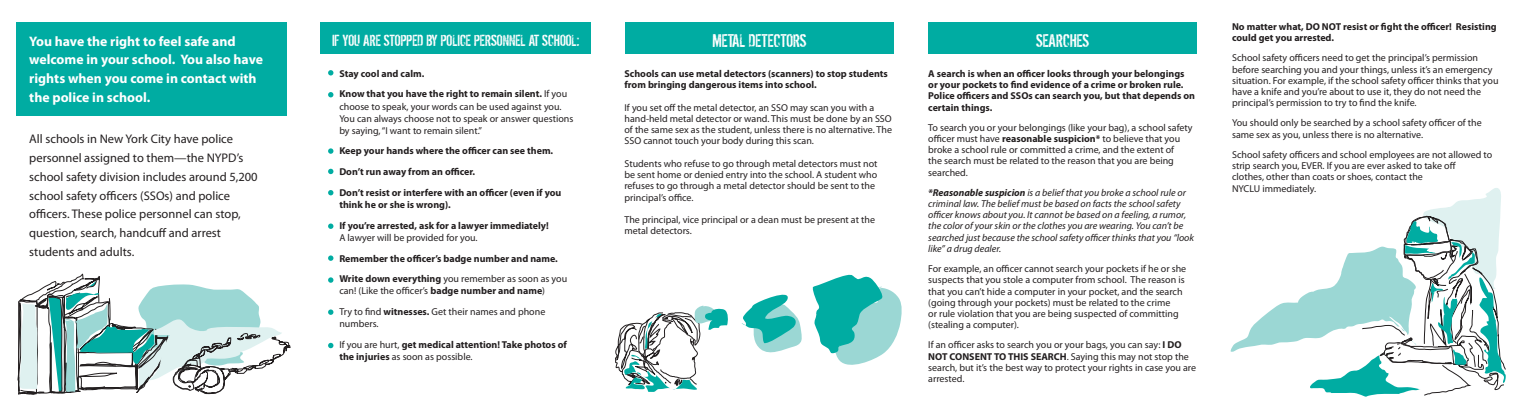
<style>
.page{position:relative;width:1519px;height:417px;background:#fff}
.page>*{position:absolute;margin:0;border:0;box-sizing:border-box;transform-origin:0 0}
.t1{font:20px "Dirty Ego";color:#fff}
.t2{font:17.5px "Dirty Ego";color:#fff}
.t3{font:700 13.75px/18.8px "Myriad Pro";color:#fff}
.t4{font:12.5px/18.8px "Myriad Pro";color:#231f20}
.t5{font:10px/11.2px "Myriad Pro";color:#231f20}
.t6{font:700 10px/11.2px "Myriad Pro";color:#231f20}
.t7{font:italic 10px/11.2px "Myriad Pro";color:#231f20}
.s1{font-weight:700}
.s2{font-weight:400}
</style>
<div class="page">
<div style="left:17px;top:22px;width:270px;height:94px;background:#00aca2"></div>
<div style="left:321px;top:22px;width:270px;height:32px;background:#00aca2"></div>
<svg style="left:1230px;top:188px;width:276px;height:208px"></svg>
<div style="left:625px;top:22px;width:269px;height:32px;background:#00aca2"></div>
<svg style="left:328px;top:70px;width:5px;height:5px"></svg>
<svg style="left:328px;top:92px;width:5px;height:5px"></svg>
<svg style="left:328px;top:148px;width:5px;height:6px"></svg>
<svg style="left:328px;top:168px;width:5px;height:6px"></svg>
<svg style="left:328px;top:190px;width:5px;height:5px"></svg>
<svg style="left:328px;top:223px;width:5px;height:6px"></svg>
<svg style="left:328px;top:255px;width:5px;height:5px"></svg>
<svg style="left:328px;top:277px;width:5px;height:5px"></svg>
<svg style="left:328px;top:309px;width:5px;height:5px"></svg>
<svg style="left:328px;top:342px;width:5px;height:6px"></svg>
<div style="left:928px;top:22px;width:269px;height:32px;background:#00aca2"></div>
<svg style="left:17px;top:273px;width:273px;height:122px"></svg>
<svg style="left:741px;top:294px;width:61px;height:59px"></svg>
<svg style="left:813px;top:274px;width:89px;height:91px"></svg>
<svg style="left:615px;top:305px;width:113px;height:87px"></svg>
<p class="t3" style="left:29px;top:31px;width:235px">You have the right to feel safe and welcome in your school. You also have rights when you come in contact with the police in school.</p>
<p class="t4" style="left:29px;top:129px;width:230px">All schools in New York City have police personnel assigned to them—the NYPD’s school safety division includes around 5,200 school safety officers (SSOs) and police officers. These police personnel can stop, question, search, handcuff and arrest</p>
<p class="t4" style="left:29px;top:242px;width:107px">students and adults.</p>
<p class="t2" style="left:332px;top:31px;width:249px">IF YOU ARE STOPPED BY POLICE PERSONNEL AT SCHOOL:</p>
<p class="t6" style="left:339px;top:67px;width:87px">Stay cool and calm.</p>
<p class="t5" style="left:339px;top:88px;width:236px;line-height:12px"><span class="s1">Know that you have the right to remain silent.</span> If you choose to speak, your words can be used against you.<br>You can always choose not to speak or answer questions by saying, “I want to remain silent.”</p>
<p class="t6" style="left:339px;top:145px;width:215px">Keep your hands where the officer can see them.</p>
<p class="t6" style="left:339px;top:165px;width:137px">Don’t run away from an officer.</p>
<p class="t6" style="left:339px;top:186px;width:224px;line-height:12px">Don’t resist or interfere with an officer (even if you think he or she is wrong).</p>
<p class="t6" style="left:339px;top:219px;width:211px">If you’re arrested, ask for a lawyer immediately!</p>
<p class="t5" style="left:339px;top:231px;width:140px">A lawyer will be provided for you.</p>
<p class="t6" style="left:339px;top:252px;width:220px">Remember the officer’s badge number and name.</p>
<p class="t5" style="left:339px;top:272px;width:229px;line-height:12px"><span class="s1">Write down everything</span> you remember as soon as you can! (Like the officer’s <span class="s1">badge number and name</span>)</p>
<p class="t5" style="left:339px;top:305px;width:207px;line-height:12px">Try to find <span class="s1">witnesses.</span> Get their names and phone numbers.</p>
<p class="t6" style="left:339px;top:338px;width:229px;line-height:12px"><span class="s2">If you are hurt,</span> get medical attention! Take photos of the injuries <span class="s2">as soon as possible.</span></p>
<p class="t1" style="left:713px;top:30px;width:96px">METAL DETECTORS</p>
<p class="t6" style="left:624px;top:67px;width:265px">Schools can use metal detectors (scanners) to stop students from bringing dangerous items into school.</p>
<p class="t5" style="left:624px;top:101px;width:269px">If you set off the metal detector, an SSO may scan you with a hand-held metal detector or wand. This must be done by an SSO of the same sex as the student, unless there is no alternative. The SSO cannot touch your body during this scan.</p>
<p class="t5" style="left:624px;top:157px;width:254px">Students who refuse to go through metal detectors must not be sent home or denied entry into the school. A student who refuses to go through a metal detector should be sent to the principal’s office.</p>
<p class="t5" style="left:624px;top:214px;width:252px">The principal, vice principal or a dean must be present at the metal detectors.</p>
<p class="t1" style="left:1036px;top:30px;width:55px">SEARCHES</p>
<p class="t6" style="left:1232px;top:21px;width:266px">No matter what, DO NOT resist or fight the officer! Resisting could get you arrested.</p>
<p class="t5" style="left:1232px;top:52px;width:268px">School safety officers need to get the principal’s permission before searching you and your things, unless it’s an emergency situation. For example, if the school safety officer thinks that you have a knife and you’re about to use it, they do not need the principal’s permission to try to find the knife.</p>
<p class="t5" style="left:1232px;top:117px;width:251px">You should only be searched by a school safety officer of the same sex as you, unless there is no alternative.</p>
<p class="t5" style="left:1232px;top:148px;width:262px">School safety officers and school employees are not allowed to strip search you, EVER. If you are ever asked to take off</p>
<p class="t5" style="left:1232px;top:171px;width:192px">clothes, other than coats or shoes, contact the</p>
<p class="t5" style="left:1232px;top:182px;width:86px">NYCLU immediately.</p>
<p class="t6" style="left:928px;top:67px;width:268px">A search is when an officer looks through your belongings or your pockets to find evidence of a crime or broken rule.<br>Police officers and SSOs can search you, but that depends on certain things.</p>
<p class="t5" style="left:928px;top:121px;width:266px">To search you or your belongings (like your bag), a school safety officer must have <span class="s1">reasonable suspicion*</span> to believe that you broke a school rule or committed a crime, and the extent of<br>the search must be related to the reason that you are being searched.</p>
<p class="t7" style="left:928px;top:186px;width:267px"><span class="s1">*Reasonable suspicion</span> is a belief that you broke a school rule or criminal law. The belief must be based on facts the school safety officer knows about you. It cannot be based on a feeling, a rumor, the color of your skin or the clothes you are wearing. You can’t be searched just because the school safety officer thinks that you “look like” a drug dealer.</p>
<p class="t5" style="left:928px;top:262px;width:259px">For example, an officer cannot search your pockets if he or she suspects that you stole a computer from school. The reason is that you can’t hide a computer in your pocket, and the search (going through your pockets) must be related to the crime<br>or rule violation that you are being suspected of committing (stealing a computer).</p>
<p class="t5" style="left:928px;top:339px;width:269px">If an officer asks to search you or your bags, you can say: <span class="s1">I DO NOT CONSENT TO THIS SEARCH</span>. Saying this may not stop the search, but it’s the best way to protect your rights in case you are arrested.</p>
</div>
